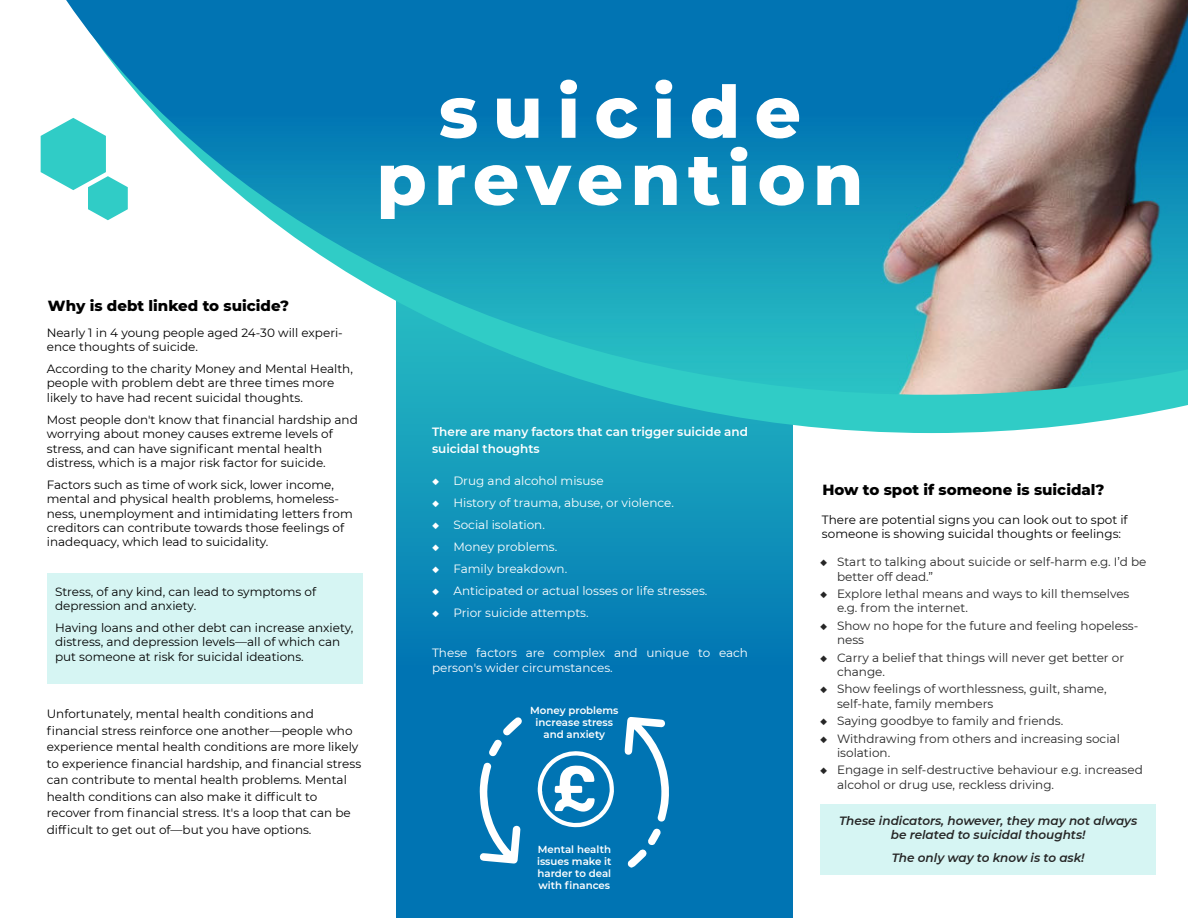
<style>
.page{position:relative;width:1188px;height:918px;background:#fff}
.page>*{position:absolute;margin:0;border:0;box-sizing:border-box;transform-origin:0 0}
.t1{font:800 72.3px/67.2px "Montserrat";letter-spacing:.1em;color:#fff;text-align:center}
.t2{font:800 15px "Montserrat";color:#000}
.t3{font:12px/14.4px "Montserrat";color:#000}
.t4{font:12px/14.4px "Montserrat";color:#262626}
.t5{font:12px/14.4px "Montserrat";color:#fff}
.t6{font:italic 600 12px/14.4px "Montserrat";color:#262626;text-align:center}
.t7{font:600 12px/16.5px "Montserrat";color:#fff}
.t8{font:600 10.2px/12.3px "Montserrat";color:#fff;text-align:center}
</style>
<div class="page">
<div style="left:47px;top:573px;width:316px;height:111px;background:#d6f5f3"></div>
<div style="left:820px;top:804px;width:336px;height:71px;background:#d6f5f3"></div>
<svg style="left:396px;top:433px;width:396px;height:485px;background:#0781b5"></svg>
<svg style="left:41px;top:123px;width:22px;height:62px"></svg>
<svg style="left:63px;top:122px;width:1125px;height:311px"></svg>
<img style="left:66px;top:0;width:1122px;height:395px">
<svg style="left:480px;top:717px;width:42px;height:147px"></svg>
<svg style="left:538px;top:751px;width:76px;height:77px"></svg>
<svg style="left:625px;top:717px;width:44px;height:105px"></svg>
<svg style="left:628px;top:828px;width:33px;height:40px"></svg>
<h1 class="t1" style="left:376px;top:82px;width:488px">suicide prevention</h1>
<p class="t2" style="left:48px;top:299px;width:243px">Why is debt linked to suicide?</p>
<p class="t3" style="left:47px;top:325px;width:298px">Nearly 1 in 4 young people aged 24-30 will experi&shy;ence thoughts of suicide.</p>
<p class="t3" style="left:47px;top:362px;width:308px">According to the charity Money and Mental Health, people with problem debt are three times more likely to have had recent suicidal thoughts.</p>
<p class="t3" style="left:47px;top:412px;width:313px">Most people don't know that financial hardship and worrying about money causes extreme levels of stress, and can have significant mental health distress, which is a major risk factor for suicide.</p>
<p class="t3" style="left:47px;top:478px;width:307px">Factors such as time of work sick, lower income, mental and physical health problems, homeless&shy;ness, unemployment and intimidating letters from creditors can contribute towards those feelings of inadequacy, which lead to suicidality.</p>
<p class="t3" style="left:55px;top:585px;width:263px">Stress, of any kind, can lead to symptoms of depression and anxiety.</p>
<p class="t3" style="left:55px;top:621px;width:300px">Having loans and other debt can increase anxiety, distress, and depression levels—all of which can put someone at risk for suicidal ideations.</p>
<p class="t3" style="left:47px;top:706px;width:316px;line-height:16.5px">Unfortunately, mental health conditions and financial stress reinforce one another—people who experience mental health conditions are more likely to experience financial hardship, and financial stress can contribute to mental health problems. Mental health conditions can also make it difficult to recover from financial stress. It's a loop that can be difficult to get out of—but you have options.</p>
<p class="t7" style="left:432px;top:425px;width:317px">There are many factors that can trigger suicide and suicidal thoughts</p>
<p class="t5" style="left:432px;top:473px;width:173px">◆ Drug and alcohol misuse</p>
<p class="t5" style="left:432px;top:495px;width:243px">◆ History of trauma, abuse, or violence.</p>
<p class="t5" style="left:432px;top:517px;width:114px">◆ Social isolation.</p>
<p class="t5" style="left:432px;top:539px;width:127px">◆ Money problems.</p>
<p class="t5" style="left:432px;top:561px;width:137px">◆ Family breakdown.</p>
<p class="t5" style="left:432px;top:583px;width:277px">◆ Anticipated or actual losses or life stresses.</p>
<p class="t5" style="left:432px;top:605px;width:158px">◆ Prior suicide attempts.</p>
<p class="t5" style="left:432px;top:646px;width:317px">These factors are complex and unique to each person's wider circumstances.</p>
<p class="t8" style="left:530px;top:705px;width:90px">Money problems increase stress and anxiety</p>
<p class="t8" style="left:537px;top:844px;width:76px;text-align:justify">Mental health issues make it harder to deal with finances</p>
<p class="t2" style="left:822px;top:483px;width:284px">How to spot if someone is suicidal?</p>
<p class="t3" style="left:822px;top:513px;width:307px">There are potential signs you can look out to spot if someone is showing suicidal thoughts or feelings:</p>
<p class="t4" style="left:837px;top:554px;width:311px;text-indent:-17px">◆ Start to talking about suicide or self-harm e.g. I’d be better off dead.”</p>
<p class="t4" style="left:837px;top:586px;width:294px;text-indent:-17px">◆ Explore lethal means and ways to kill themselves e.g. from the internet.</p>
<p class="t4" style="left:837px;top:618px;width:303px;text-indent:-17px">◆ Show no hope for the future and feeling hopeless&shy;ness</p>
<p class="t4" style="left:837px;top:650px;width:289px;text-indent:-17px">◆ Carry a belief that things will never get better or change.</p>
<p class="t4" style="left:837px;top:681px;width:271px;text-indent:-17px">◆ Show feelings of worthlessness, guilt, shame, self-hate, family members</p>
<p class="t4" style="left:820px;top:713px;width:245px">◆ Saying goodbye to family and friends.</p>
<p class="t4" style="left:837px;top:731px;width:284px;text-indent:-17px">◆ Withdrawing from others and increasing social isolation.</p>
<p class="t4" style="left:837px;top:762px;width:307px;text-indent:-17px">◆ Engage in self-destructive behaviour e.g. increased alcohol or drug use, reckless driving.</p>
<p class="t6" style="left:839px;top:814px;width:300px">These indicators, however, they may not always be related to suicidal thoughts!</p>
<p class="t6" style="left:892px;top:852px;width:194px">The only way to know is to ask!</p>
</div>
